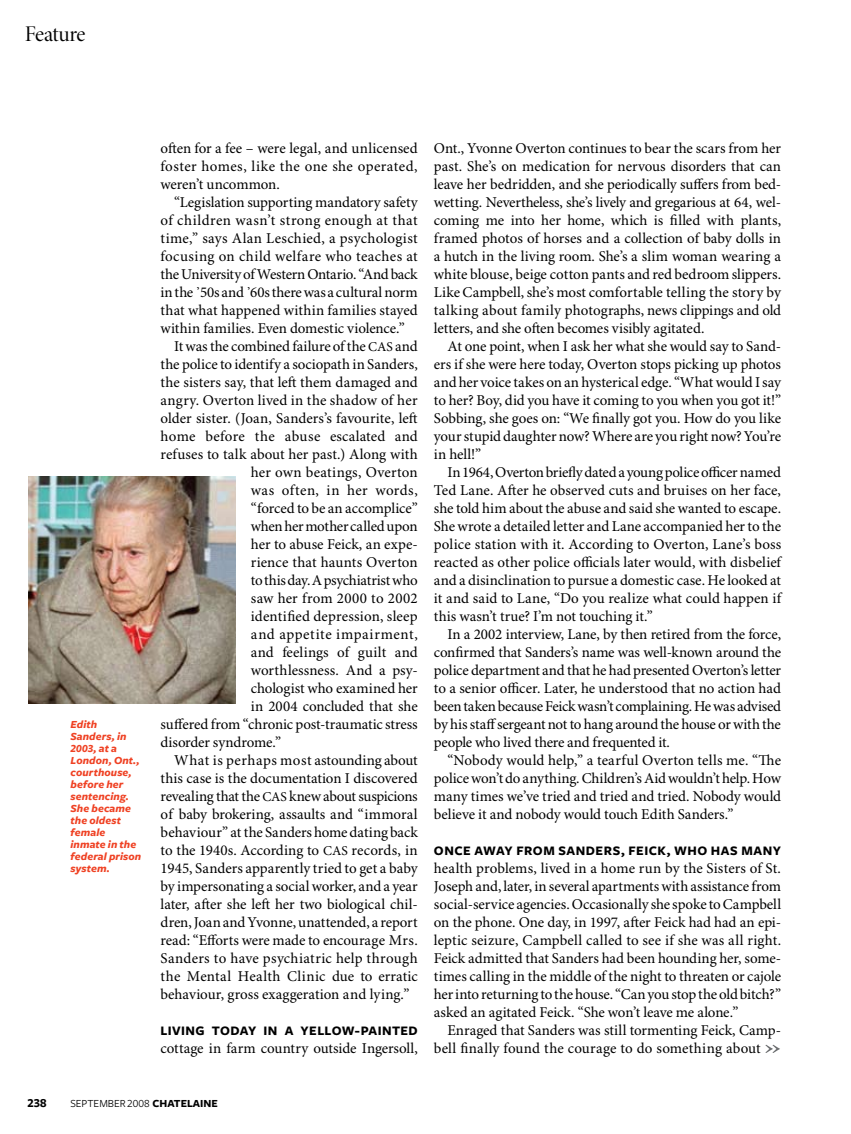
<style>
.page{position:relative;width:851px;height:1134px;background:#fff}
.page>*{position:absolute;margin:0;border:0;box-sizing:border-box;transform-origin:0 0}
.t1{font:22.5px "Minion Pro Disp";letter-spacing:-.025em;color:#000}
.t2{font:15px/18px "Minion Pro";color:#000;text-align:justify}
.t3{font:15px "Minion Pro";letter-spacing:.02em;color:#000}
.t4{font:15px "Minion Pro";letter-spacing:-.02em;color:#000}
.t5{font:15px "Minion Pro";letter-spacing:.025em;color:#000}
.t6{font:15px "Minion Pro";letter-spacing:.035em;color:#000}
.t7{font:700 13.5px "Freight Sans";letter-spacing:.04em;color:#000}
.t8{font:12.75px "Freight Sans Bold SC";color:#000}
.t9{font:italic 700 11.25px/12px "Freight Sans";letter-spacing:.01em;color:#ef4123}
.t10{font:11.25px "Freight Sans Book SC";color:#000}
.t11{font:11.25px "Freight Sans Bold Italic SC";color:#ef4123}
.s1{font-family:"Freight Sans";font-weight:700;font-style:italic}
.s2{font-size:13.5px}
.s3{font-family:"Freight Sans";font-weight:700}
</style>
<div class="page">
<img style="left:28px;top:476px;width:208px;height:227px">
<svg style="left:765px;top:1045px;width:15px;height:8px"></svg>
<h1 class="t1" style="left:25px;top:21px;width:62px">Feature</h1>
<p class="t9" style="left:70px;top:719px;width:57px">Edith<br>Sanders, in</p>
<p class="t11" style="left:70px;top:743px;width:48px">2003<span class="s1">, at a</span></p>
<p class="t9" style="left:70px;top:755px;width:72px">London, Ont., courthouse, before her sentencing.<br>She became the oldest female inmate in the federal prison system.</p>
<p class="t2" style="left:160px;top:140px;width:258px">often for a fee – were legal, and unlicensed foster homes, like the one she operated, weren’t uncommon.</p>
<p class="t2" style="left:174px;top:194px;width:245px">“Legislation supporting mandatory safety</p>
<p class="t5" style="left:160px;top:211px;width:259px">of children wasn’t strong enough at that</p>
<p class="t3" style="left:160px;top:229px;width:259px">time,” says Alan Leschied, a psychologist</p>
<p class="t5" style="left:160px;top:247px;width:259px">focusing on child welfare who teaches at</p>
<p class="t4" style="left:160px;top:265px;width:259px">the University of Western Ontario. “And back</p>
<p class="t2" style="left:160px;top:284px;width:259px">in the ᾽50s and ᾽60s there was a cultural norm</p>
<p class="t2" style="left:160px;top:302px;width:259px">that what happened within families stayed</p>
<p class="t2" style="left:160px;top:320px;width:246px">within families. Even domestic violence.”</p>
<p class="t2" style="left:174px;top:338px;width:245px">It was the combined failure of the <span class="s2">CAS</span> and</p>
<p class="t2" style="left:160px;top:356px;width:259px">the police to identify a sociopath in Sanders,</p>
<p class="t2" style="left:160px;top:374px;width:259px">the sisters say, that left them damaged and</p>
<p class="t2" style="left:160px;top:392px;width:259px">angry. Overton lived in the shadow of her</p>
<p class="t2" style="left:160px;top:410px;width:258px">older sister. (Joan, Sanders’s favourite, left</p>
<p class="t2" style="left:160px;top:428px;width:259px">home before the abuse escalated and</p>
<p class="t2" style="left:160px;top:446px;width:259px">refuses to talk about her past.) Along with</p>
<p class="t2" style="left:251px;top:464px;width:168px">her own beatings, Overton</p>
<p class="t5" style="left:251px;top:481px;width:168px">was often, in her words,</p>
<p class="t2" style="left:251px;top:500px;width:168px">“forced to be an accomplice”</p>
<p class="t4" style="left:251px;top:517px;width:168px">when her mother called upon</p>
<p class="t2" style="left:251px;top:536px;width:168px">her to abuse Feick, an expe-</p>
<p class="t2" style="left:251px;top:554px;width:168px">rience that haunts Overton</p>
<p class="t2" style="left:251px;top:572px;width:168px">to this day.A psychiatrist who</p>
<p class="t2" style="left:251px;top:590px;width:168px">saw her from 2000 to 2002</p>
<p class="t2" style="left:251px;top:608px;width:168px">identified depression, sleep</p>
<p class="t6" style="left:251px;top:625px;width:168px">and appetite impairment,</p>
<p class="t2" style="left:251px;top:644px;width:168px">and feelings of guilt and</p>
<p class="t2" style="left:251px;top:662px;width:168px">worthlessness. And a psy-</p>
<p class="t2" style="left:251px;top:680px;width:168px">chologist who examined her</p>
<p class="t2" style="left:251px;top:698px;width:168px">in 2004 concluded that she</p>
<p class="t2" style="left:160px;top:716px;width:259px">suffered from “chronic post-traumatic stress</p>
<p class="t2" style="left:160px;top:734px;width:122px">disorder syndrome.”</p>
<p class="t3" style="left:174px;top:751px;width:245px">What is perhaps most astounding about</p>
<p class="t2" style="left:160px;top:770px;width:259px">this case is the documentation I discovered</p>
<p class="t4" style="left:160px;top:787px;width:259px">revealing that the <span class="s2">CAS</span> knew about sus-picions</p>
<p class="t2" style="left:160px;top:806px;width:258px">of baby brokering, assaults and “immoral</p>
<p class="t2" style="left:160px;top:824px;width:259px">behaviour” at the Sanders home dating back</p>
<p class="t2" style="left:160px;top:842px;width:259px">to the 1940s. According to <span class="s2">CAS</span> records, in</p>
<p class="t2" style="left:160px;top:860px;width:259px">1945, Sanders apparently tried to get a baby</p>
<p class="t2" style="left:160px;top:878px;width:259px">by impersonating a social worker, and a year</p>
<p class="t2" style="left:160px;top:896px;width:259px">later, after she left her two biological chil-</p>
<p class="t2" style="left:160px;top:914px;width:258px">dren, Joan and Yvonne, unattended, a report</p>
<p class="t2" style="left:160px;top:932px;width:259px">read: “Efforts were made to encourage Mrs.</p>
<p class="t3" style="left:160px;top:949px;width:259px">Sanders to have psychiatric help through</p>
<p class="t2" style="left:160px;top:968px;width:259px">the Mental Health Clinic due to erratic</p>
<p class="t2" style="left:160px;top:986px;width:250px">behaviour, gross exaggeration and lying.”</p>
<p class="t7" style="left:160px;top:1023px;width:70px">LIVI NG TODA</p>
<p class="t7" style="left:248px;top:1023px;width:171px">Y IN A YELLOW-PAI NTED</p>
<p class="t2" style="left:160px;top:1040px;width:259px">cottage in farm country outside Ingersoll,</p>
<p class="t2" style="left:434px;top:140px;width:349px">Ont., Yvonne Overton continues to bear the scars from her past. She’s on medication for nervous disorders that can leave her bedridden, and she periodically suffers from bed&shy;wetting. Nevertheless, she’s lively and gregarious at 64, wel&shy;coming me into her home, which is filled with plants, framed photos of horses and a collection of baby dolls in a hutch in the living room. She’s a slim woman wearing a white blouse, beige cotton pants and red bedroom slippers.<br>Like Campbell, she’s most comfortable telling the story by talking about family photographs, news clippings and old letters, and she often becomes visibly agitated.</p>
<p class="t2" style="left:434px;top:338px;width:349px;text-indent:14px">At one point, when I ask her what she would say to Sand&shy;ers if she were here today, Overton stops picking up photos and her voice takes on an hysterical edge. “What would I say to her? Boy, did you have it coming to you when you got it!” Sobbing, she goes on: “We finally got you. How do you like your stupid daughter now? Where are you right now? You’re in hell!”</p>
<p class="t2" style="left:434px;top:464px;width:349px;text-indent:14px">In 1964, Overton briefly dated a young police officer named Ted Lane. After he observed cuts and bruises on her face, she told him about the abuse and said she wanted to escape.<br>She wrote a detailed letter and Lane accompanied her to the police station with it. According to Overton, Lane’s boss reacted as other police officials later would, with disbelief and a disinclination to pursue a domestic case. He looked at it and said to Lane, “Do you realize what could happen if this wasn’t true? I’m not touching it.”</p>
<p class="t2" style="left:434px;top:626px;width:349px;text-indent:14px">In a 2002 interview, Lane, by then retired from the force, confirmed that Sanders’s name was well-known around the police department and that he had presented Overton’s letter to a senior officer. Later, he understood that no action had been taken because Feick wasn’t complaining. He was advised by his staff sergeant not to hang around the house or with the people who lived there and frequented it.</p>
<p class="t2" style="left:434px;top:752px;width:349px;text-indent:14px">“Nobody would help,” a tearful Overton tells me. “The police won’t do anything. Children’s Aid wouldn’t help. How many times we’ve tried and tried and tried. Nobody would believe it and nobody would touch Edith Sanders.”</p>
<p class="t7" style="left:434px;top:843px;width:348px">ONCE AWAY FROM SANDERS, FEICK, WHO HAS MANY</p>
<p class="t2" style="left:434px;top:860px;width:349px">health problems, lived in a home run by the Sisters of St.<br>Joseph and, later, in several apartments with assistance from social-service agencies. Occasionally she spoke to Campbell on the phone. One day, in 1997, after Feick had had an epi&shy;leptic seizure, Campbell called to see if she was all right.<br>Feick admitted that Sanders had been hounding her, some&shy;times calling in the middle of the night to threaten or cajole her into returning to the house. “Can you stop the old bitch?” asked an agitated Feick. “She won’t leave me alone.”</p>
<p class="t2" style="left:434px;top:1022px;width:349px;text-indent:14px">Enraged that Sanders was still tormenting Feick, Camp&shy;bell finally found the courage to do something about</p>
<p class="t8" style="left:27px;top:1096px;width:21px">238</p>
<p class="t10" style="left:70px;top:1097px;width:149px">SEPTEMBER 2008 <span class="s3">CHATELAINE</span></p>
</div>
